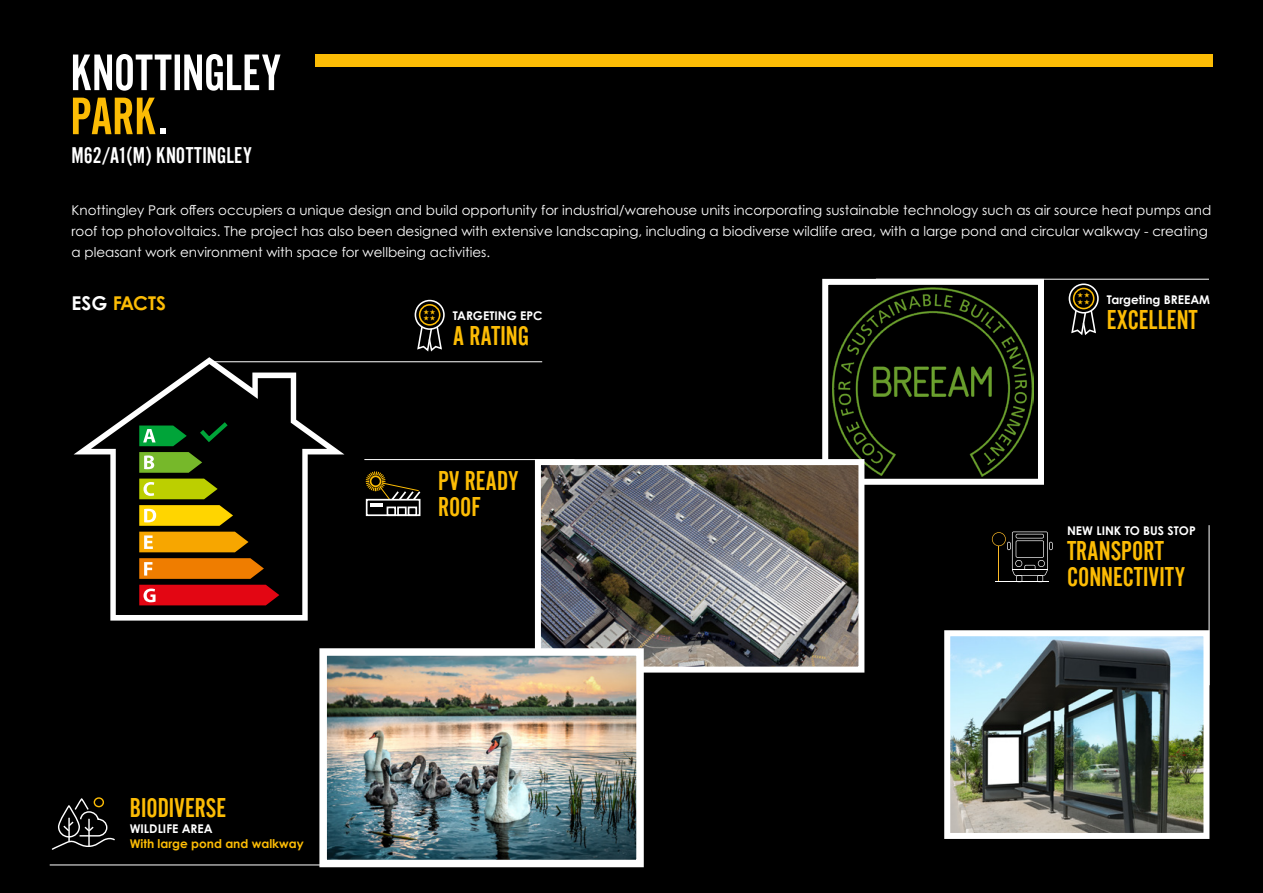
<style>
.page{position:relative;width:1263px;height:893px;background:#000}
.page>*{position:absolute;margin:0;border:0;box-sizing:border-box;transform-origin:0 0}
.t1{font:28.35px/25.5px "Alternate Got No 2 D";color:#fcbc05}
.t2{font:23.7px "Alternate Got No 2 D";color:#fff}
.t3{font:700 19.05px "Century Gothic Pro";color:#fcbc05}
.t4{font:13.5px/21px "Century Gothic Pro";color:#fff}
.t5{font:700 12px "Century Gothic Pro";color:#fff}
.t6{font:700 12px "Century Gothic Pro";color:#fcbc05}
.s1{color:#fff}
</style>
<div class="page">
<div style="left:315px;top:54px;width:897px;height:13px;background:#fcbc05"></div>
<svg style="left:73px;top:98px;width:93px;height:36px"></svg>
<svg style="left:73px;top:54px;width:207px;height:37px"></svg>
<hr style="left:209px;top:361px;width:333px;height:1px;background:#fff">
<hr style="left:876px;top:279px;width:333px;height:1px;background:#fff">
<hr style="left:1209px;top:525px;width:1px;height:160px;background:#fff">
<hr style="left:50px;top:865px;width:283px;height:1px;background:#fff">
<hr style="left:364px;top:459px;width:210px;height:1px;background:#fff">
<img style="left:832px;top:287px;width:202px;height:189px">
<div style="left:822px;top:279px;width:222px;height:206px;border:6px solid #fff"></div>
<svg style="left:74px;top:357px;width:270px;height:264px"></svg>
<svg style="left:139px;top:425px;width:48px;height:21px"></svg>
<svg style="left:139px;top:452px;width:63px;height:21px"></svg>
<svg style="left:139px;top:479px;width:79px;height:20px"></svg>
<svg style="left:139px;top:505px;width:94px;height:21px"></svg>
<svg style="left:139px;top:532px;width:109px;height:20px"></svg>
<svg style="left:139px;top:558px;width:125px;height:21px"></svg>
<svg style="left:139px;top:585px;width:140px;height:20px"></svg>
<svg style="left:196px;top:418px;width:36px;height:27px"></svg>
<img style="left:951px;top:637px;width:251px;height:195px">
<div style="left:944px;top:630px;width:265px;height:209px;border:6px solid #fff"></div>
<img style="left:542px;top:466px;width:315px;height:200px">
<div style="left:535px;top:459px;width:329px;height:214px;border:6px solid #fff"></div>
<img style="left:328px;top:657px;width:307px;height:201px">
<div style="left:319px;top:648px;width:325px;height:219px;border:8px solid #fff"></div>
<div style="left:415px;top:300px;width:30px;height:30px;border:2px solid #fff;border-radius:50%"></div>
<div style="left:419px;top:304px;width:21px;height:22px;border:2px solid #fcbc05;border-radius:50%"></div>
<div style="left:1069px;top:283px;width:30px;height:31px;border:2px solid #fff;border-radius:50%"></div>
<div style="left:1073px;top:288px;width:21px;height:21px;border:2px solid #fcbc05;border-radius:50%"></div>
<div style="left:387px;top:507px;width:9px;height:9px;border:2px solid #fff"></div>
<div style="left:397px;top:507px;width:10px;height:9px;border:2px solid #fff"></div>
<div style="left:408px;top:507px;width:9px;height:9px;border:2px solid #fff"></div>
<hr style="left:370px;top:503px;width:12px;height:4px;background:#fff">
<svg style="left:365px;top:471px;width:56px;height:31px"></svg>
<div style="left:366px;top:499px;width:54px;height:17px;border:2px solid #fff"></div>
<div style="left:94px;top:797px;width:10px;height:10px;border:1px solid #fcbc05;border-radius:50%"></div>
<svg style="left:51px;top:799px;width:64px;height:51px"></svg>
<svg style="left:992px;top:531px;width:61px;height:51px"></svg>
<hr style="left:995px;top:581px;width:53px;height:1px;background:#fff">
<svg style="left:416px;top:309px;width:27px;height:43px"></svg>
<svg style="left:1070px;top:292px;width:27px;height:43px"></svg>
<h2 class="t2" style="left:72px;top:143px;width:182px">M62/A1(M) KNOTTINGLEY</h2>
<p class="t4" style="left:72px;top:199px;width:1141px">Knottingley Park offers occupiers a unique design and build opportunity for industrial/warehouse units incorporating sustainable technology such as air source heat pumps and roof top photovoltaics. The project has also been designed with extensive landscaping, including a biodiverse wildlife area, with a large pond and circular walkway - creating a pleasant work environment with space for wellbeing activities.</p>
<h3 class="t3" style="left:72px;top:292px;width:96px"><span class="s1">ESG</span> FACTS</h3>
<h1 class="t1" style="left:130px;top:795px;width:98px">BIODIVERSE</h1>
<p class="t5" style="left:130px;top:821px;width:85px">WILDLIFE AREA</p>
<p class="t6" style="left:130px;top:836px;width:176px">With large pond and walkway</p>
<p class="t5" style="left:453px;top:308px;width:91px">TARGETING EPC</p>
<h1 class="t1" style="left:453px;top:323px;width:78px">A RATING</h1>
<h1 class="t1" style="left:438px;top:468px;width:82px">PV READY<br>ROOF</h1>
<p class="t5" style="left:1107px;top:292px;width:105px">Targeting BREEAM</p>
<h1 class="t1" style="left:1107px;top:307px;width:93px">EXCELLENT</h1>
<p class="t5" style="left:1067px;top:523px;width:130px">NEW LINK TO BUS STOP</p>
<h1 class="t1" style="left:1067px;top:538px;width:120px">TRANSPORT<br>CONNECTIVITY</h1>
</div>
